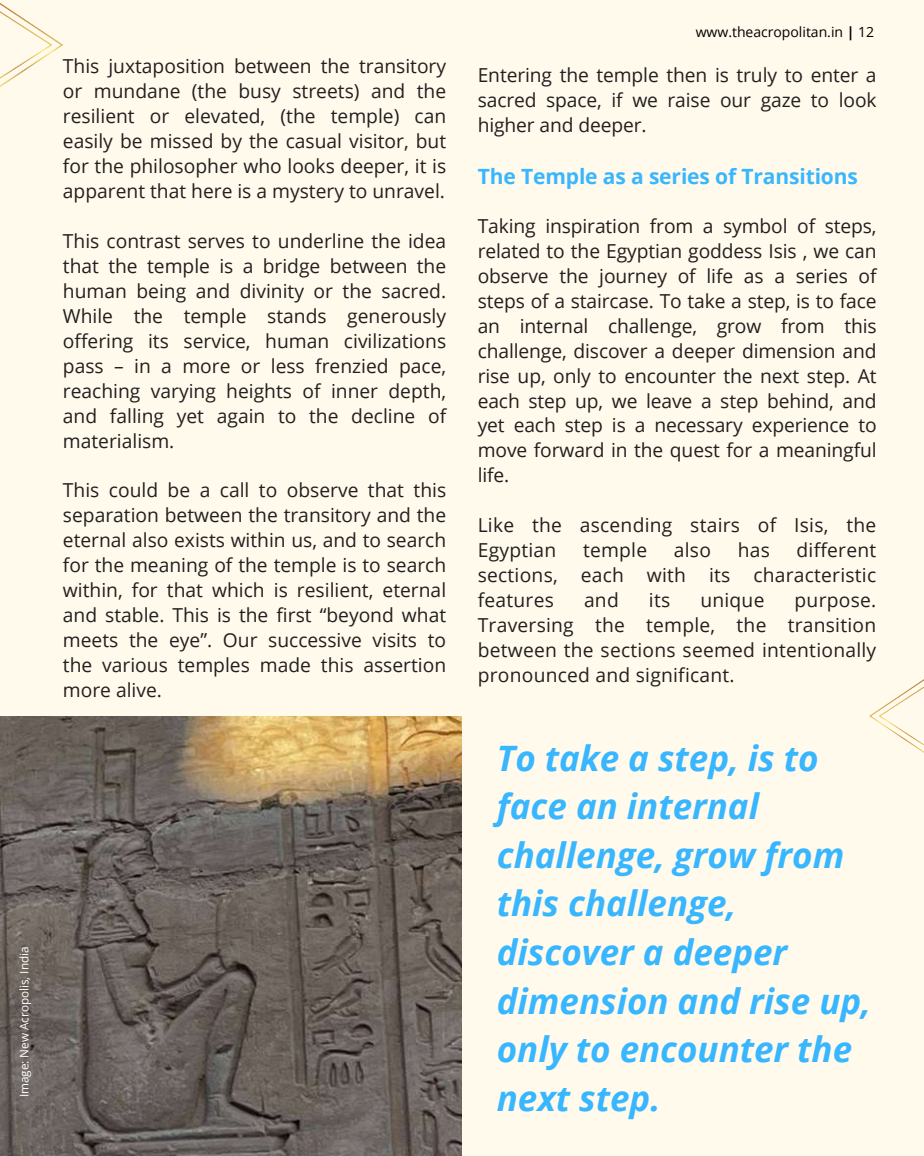
<style>
.page{position:relative;width:924px;height:1156px;background:#fff}
.page>*{position:absolute;margin:0;border:0;box-sizing:border-box;transform-origin:0 0}
.t1{font:italic 700 35px/48.6px "Open Sans";color:#38b6ff}
.t2{font:700 21px "Open Sans";letter-spacing:-.005em;color:#38b6ff}
.t3{font:19.25px/24.8px "Open Sans";color:#231f20;text-align:justify}
.t4{font:14px "Open Sans";color:#000}
.t5{font:11.72px "Open Sans";color:#fff}
.s1{font-weight:700}
</style>
<div class="page">
<div style="left:0;top:0;width:924px;height:1155px;background:#fffaeb"></div>
<img style="left:0;top:716px;width:462px;height:439px">
<p class="t5" style="left:16px;top:1097px;width:152px;rotate:-90deg">Image: New Acropolis, India</p>
<p class="t3" style="left:63px;top:53px;width:385px">This juxtaposition between the transitory or mundane (the busy streets) and the resilient or elevated, (the temple) can easily be missed by the casual visitor, but for the philosopher who looks deeper, it is apparent that here is a mystery to unravel.</p>
<p class="t3" style="left:63px;top:228px;width:385px">This contrast serves to underline the idea that the temple is a bridge between the human being and divinity or the sacred.<br>While the temple stands generously offering its service, human civilizations pass – in a more or less frenzied pace, reaching varying heights of inner depth, and falling yet again to the decline of materialism.</p>
<p class="t3" style="left:63px;top:477px;width:385px">This could be a call to observe that this separation between the transitory and the eternal also exists within us, and to search for the meaning of the temple is to search within, for that which is resilient, eternal and stable. This is the first “beyond what meets the eye”. Our successive visits to the various temples made this assertion more alive.</p>
<p class="t4" style="left:696px;top:22px;width:180px">www.theacropolitan.in <span class="s1">|</span> 12</p>
<p class="t3" style="left:478px;top:62px;width:400px">Entering the temple then is truly to enter a sacred space, if we raise our gaze to look higher and deeper.</p>
<p class="t2" style="left:478px;top:162px;width:382px">The Temple as a series of Transitions</p>
<p class="t3" style="left:478px;top:213px;width:400px">Taking inspiration from a symbol of steps, related to the Egyptian goddess Isis , we can observe the journey of life as a series of steps of a staircase. To take a step, is to face an internal challenge, grow from this challenge, discover a deeper dimension and rise up, only to encounter the next step. At each step up, we leave a step behind, and yet each step is a necessary experience to move forward in the quest for a meaningful life.</p>
<p class="t3" style="left:478px;top:512px;width:400px">Like the ascending stairs of Isis, the<br>Egyptian</p>
<p class="t3" style="left:478px;top:537px;width:400px;text-indent:319px">different sections, each with its characteristic features</p>
<p class="t3" style="left:583px;top:537px;width:66px">temple</p>
<p class="t3" style="left:674px;top:537px;width:39px">also</p>
<p class="t3" style="left:738px;top:537px;width:34px">has</p>
<p class="t3" style="left:584px;top:587px;width:36px">and</p>
<p class="t3" style="left:649px;top:587px;width:23px">its</p>
<p class="t3" style="left:700px;top:587px;width:66px">unique</p>
<p class="t3" style="left:478px;top:587px;width:400px;text-indent:317px">purpose.<br>Traversing the temple, the transition between the sections seemed intentionally pronounced and significant.</p>
<h1 class="t1" style="left:497px;top:732px;width:376px">To take a step, is to face an internal challenge, grow from this challenge, discover a deeper dimension and rise up, only to encounter the next step.</h1>
</div>
